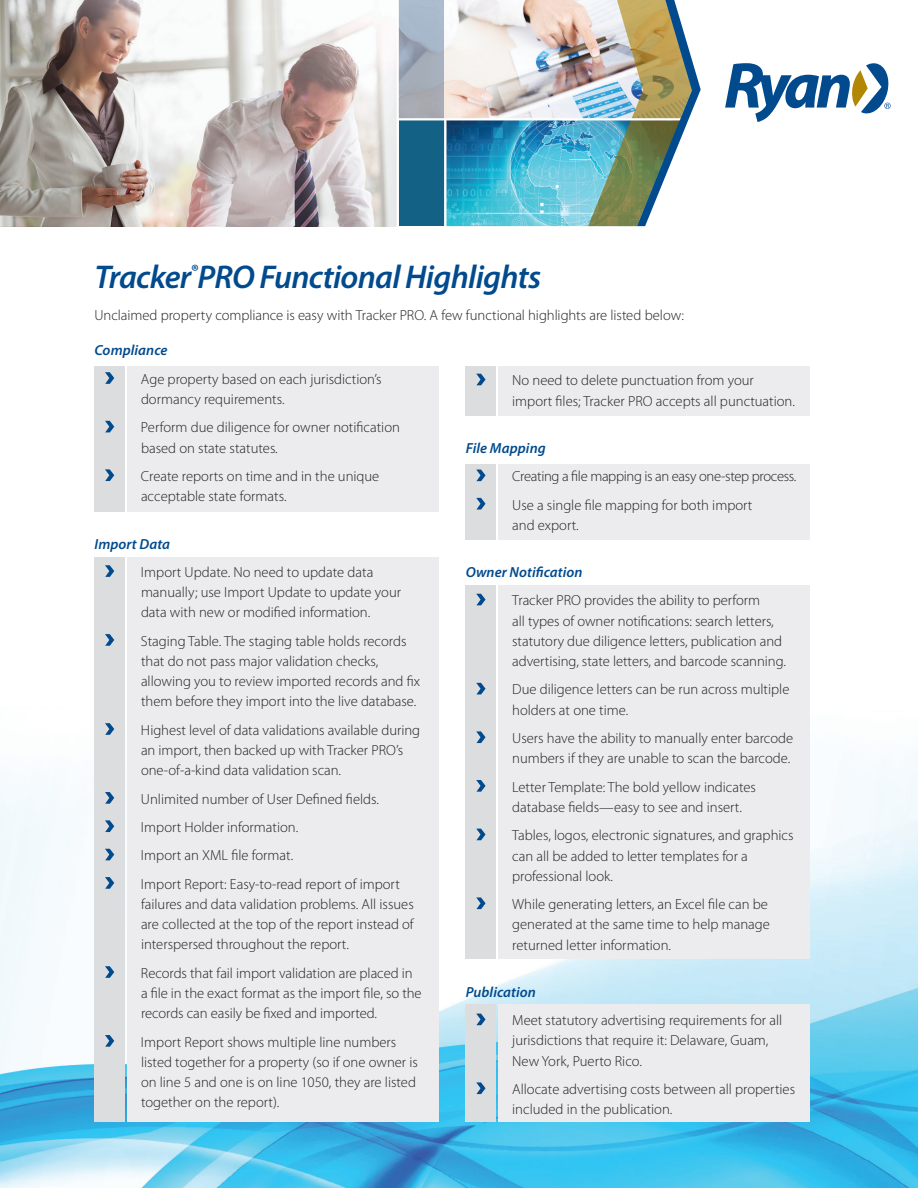
<style>
.page{position:relative;width:918px;height:1188px;background:#fff}
.page>*{position:absolute;margin:0;border:0;box-sizing:border-box;transform-origin:0 0}
.PB__Main_Header{font:italic 600 33px "Myriad Pro";letter-spacing:-.02em;color:#004a8d}
.PB_Bullet{font:300 14.7px/20.2px "Myriad Pro";color:#231f20}
.PB__Body_Copy{font:300 14.7px "Myriad Pro";letter-spacing:-.005em;color:#231f20}
.Prac_Pro_Subhead_Lev{font:italic 600 14.7px "Myriad Pro";letter-spacing:.005em;color:#004a8d}
.PB_Bullet-2{font:300 14.7px "Myriad Pro";letter-spacing:-.02em;color:#231f20}
.PB_Bullet-3{font:italic 600 14.7px "Myriad Pro";letter-spacing:.005em;color:#004a8d}
</style>
<div class="page">
<img style="left:0;top:689px;width:918px;height:499px">
<div style="left:127px;top:367px;width:311px;height:145px;background:#ececee"></div>
<div style="left:498px;top:367px;width:311px;height:49px;background:#ececee"></div>
<div style="left:498px;top:464px;width:311px;height:76px;background:#ececee"></div>
<div style="left:498px;top:586px;width:311px;height:373px;background:#ececee"></div>
<div style="left:498px;top:1004px;width:311px;height:118px;background:#ececee"></div>
<div style="left:127px;top:557px;width:311px;height:565px;background:#ececee"></div>
<div style="left:94px;top:367px;width:31px;height:145px;background:#dcdddf"></div>
<div style="left:465px;top:367px;width:31px;height:49px;background:#dcdddf"></div>
<div style="left:465px;top:464px;width:31px;height:76px;background:#dcdddf"></div>
<div style="left:465px;top:586px;width:31px;height:373px;background:#dcdddf"></div>
<div style="left:465px;top:1004px;width:31px;height:118px;background:#dcdddf"></div>
<div style="left:94px;top:557px;width:31px;height:565px;background:#dcdddf"></div>
<img style="left:446px;top:120px;width:142px;height:106px">
<img style="left:444px;top:0;width:144px;height:118px">
<img style="left:0;top:0;width:397px;height:226px">
<div style="left:399px;top:119px;width:46px;height:107px;background:#136185"></div>
<svg style="left:399px;top:0;width:45px;height:118px;background:#a4aebc"></svg>
<hr style="left:444px;top:119px;width:2px;height:109px;background:#fff">
<hr style="left:398px;top:118px;width:283px;height:2px;background:#fff">
<img style="left:588px;top:0;width:113px;height:226px">
<svg style="left:105px;top:372px;width:9px;height:12px"></svg>
<svg style="left:105px;top:421px;width:9px;height:11px"></svg>
<svg style="left:105px;top:469px;width:9px;height:12px"></svg>
<svg style="left:105px;top:565px;width:9px;height:12px"></svg>
<svg style="left:105px;top:634px;width:9px;height:12px"></svg>
<svg style="left:105px;top:723px;width:9px;height:12px"></svg>
<svg style="left:105px;top:792px;width:9px;height:12px"></svg>
<svg style="left:105px;top:820px;width:9px;height:12px"></svg>
<svg style="left:105px;top:849px;width:9px;height:11px"></svg>
<svg style="left:105px;top:877px;width:9px;height:12px"></svg>
<svg style="left:105px;top:966px;width:9px;height:12px"></svg>
<svg style="left:105px;top:1035px;width:9px;height:12px"></svg>
<svg style="left:476px;top:374px;width:10px;height:11px"></svg>
<svg style="left:476px;top:470px;width:10px;height:11px"></svg>
<svg style="left:476px;top:498px;width:10px;height:12px"></svg>
<svg style="left:476px;top:594px;width:10px;height:11px"></svg>
<svg style="left:476px;top:683px;width:10px;height:11px"></svg>
<svg style="left:476px;top:731px;width:10px;height:12px"></svg>
<svg style="left:476px;top:780px;width:10px;height:12px"></svg>
<svg style="left:476px;top:829px;width:10px;height:11px"></svg>
<svg style="left:476px;top:897px;width:10px;height:12px"></svg>
<svg style="left:476px;top:1014px;width:10px;height:11px"></svg>
<svg style="left:476px;top:1082px;width:10px;height:12px"></svg>
<svg style="left:725px;top:63px;width:166px;height:59px"></svg>
<p class="PB__Main_Header" style="left:94px;top:259px;width:448px">Tracker<sup>®</sup>PRO Functional Highlights</p>
<p class="PB__Body_Copy" style="left:94px;top:307px;width:591px">Unclaimed property compliance is easy with Tracker PRO. A few functional highlights are listed below:</p>
<p class="PB_Bullet-3" style="left:94px;top:343px;width:75px">Compliance</p>
<p class="PB_Bullet" style="left:141px;top:369px;width:242px">Age property based on each jurisdiction’s dormancy requirements.</p>
<p class="PB_Bullet" style="left:141px;top:418px;width:260px">Perform due diligence for owner notification based on state statutes.</p>
<p class="PB_Bullet" style="left:141px;top:466px;width:240px">Create reports on time and in the unique acceptable state formats.</p>
<p class="Prac_Pro_Subhead_Lev" style="left:94px;top:536px;width:77px">Import Data</p>
<p class="PB_Bullet" style="left:141px;top:562px;width:262px">Import Update. No need to update data manually; use Import Update to update your data with new or modified information.</p>
<p class="PB_Bullet" style="left:141px;top:631px;width:281px">Staging Table. The staging table holds records that do not pass major validation checks, allowing you to review imported records and fix them before they import into the live database.</p>
<p class="PB_Bullet" style="left:141px;top:720px;width:281px">Highest level of data validations available during an import, then backed up with Tracker PRO’s one-of-a-kind data validation scan.</p>
<p class="PB_Bullet" style="left:141px;top:789px;width:240px">Unlimited number of User Defined fields.</p>
<p class="PB_Bullet" style="left:141px;top:817px;width:159px">Import Holder information.</p>
<p class="PB_Bullet" style="left:141px;top:846px;width:154px">Import an XML file format.</p>
<p class="PB_Bullet" style="left:141px;top:874px;width:274px">Import Report: Easy-to-read report of import failures and data validation problems. All issues are collected at the top of the report instead of interspersed throughout the report.</p>
<p class="PB_Bullet" style="left:141px;top:963px;width:282px">Records that fail import validation are placed in a file in the exact format as the import file, so the records can easily be fixed and imported.</p>
<p class="PB_Bullet" style="left:141px;top:1032px;width:279px">Import Report shows multiple line numbers listed together for a property (so if one owner is on line 5 and one is on line 1050, they are listed together on the report).</p>
<p class="PB_Bullet" style="left:512px;top:371px;width:284px">No need to delete punctuation from your import files; Tracker PRO accepts all punctuation.</p>
<p class="Prac_Pro_Subhead_Lev" style="left:466px;top:440px;width:81px">File Mapping</p>
<p class="PB_Bullet-2" style="left:512px;top:468px;width:286px">Creating a file mapping is an easy one-step process.</p>
<p class="PB_Bullet" style="left:512px;top:495px;width:242px">Use a single file mapping for both import and export.</p>
<p class="Prac_Pro_Subhead_Lev" style="left:466px;top:564px;width:118px">Owner Notification</p>
<p class="PB_Bullet" style="left:512px;top:591px;width:275px">Tracker PRO provides the ability to perform<br>all types of owner notifications: search letters, statutory due diligence letters, publication and advertising, state letters, and barcode scanning.</p>
<p class="PB_Bullet" style="left:512px;top:680px;width:279px">Due diligence letters can be run across multiple holders at one time.</p>
<p class="PB_Bullet" style="left:512px;top:728px;width:283px">Users have the ability to manually enter barcode numbers if they are unable to scan the barcode.</p>
<p class="PB_Bullet" style="left:512px;top:777px;width:245px">Letter Template: The bold yellow indicates database fields—easy to see and insert.</p>
<p class="PB_Bullet" style="left:512px;top:825px;width:283px">Tables, logos, electronic signatures, and graphics can all be added to letter templates for a professional look.</p>
<p class="PB_Bullet" style="left:512px;top:894px;width:259px">While generating letters, an Excel file can be generated at the same time to help manage returned letter information.</p>
<p class="Prac_Pro_Subhead_Lev" style="left:466px;top:984px;width:72px">Publication</p>
<p class="PB_Bullet" style="left:512px;top:1010px;width:271px">Meet statutory advertising requirements for all jurisdictions that require it: Delaware, Guam,<br>New York, Puerto Rico.</p>
<p class="PB_Bullet" style="left:512px;top:1079px;width:284px">Allocate advertising costs between all properties included in the publication.</p>
</div>
